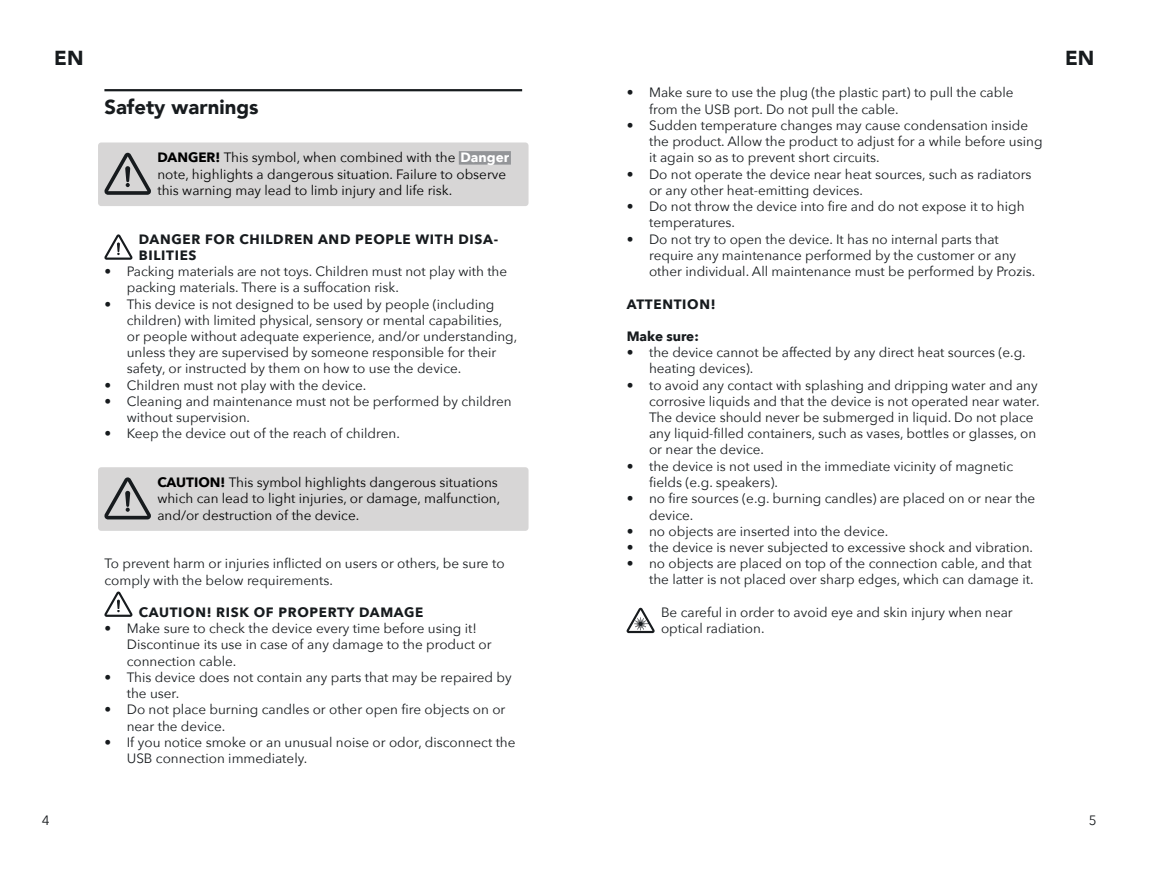
<style>
.page{position:relative;width:1149px;height:893px;background:#fff}
.page>*{position:absolute;margin:0;border:0;box-sizing:border-box;transform-origin:0 0}
.t1{font:900 20.25px "Avenir";color:#171b1e}
.t2{font:13.5px/16.2px "Avenir Next";color:#171b1e}
.t3{font:13.5px/16.2px "Avenir Next";color:#000}
.t4{font:700 13.5px/16.2px "Avenir Next";letter-spacing:.05em;color:#171b1e}
.t5{font:700 13.5px "Avenir Next";color:#171b1e}
.s1{font-weight:700}
.s2{font-weight:700;color:#fff}
</style>
<div class="page">
<hr style="left:104px;top:89px;width:418px;height:2px;background:#171b1e">
<div style="left:98px;top:142px;width:430px;height:64px;background:#d7d6d6;border-radius:3px"></div>
<div style="left:458px;top:151px;width:52px;height:14px;background:#939598"></div>
<div style="left:98px;top:467px;width:430px;height:64px;background:#d7d6d6;border-radius:3px"></div>
<svg style="left:104px;top:234px;width:28px;height:26px"></svg>
<svg style="left:104px;top:153px;width:47px;height:42px"></svg>
<svg style="left:104px;top:477px;width:47px;height:42px"></svg>
<svg style="left:104px;top:591px;width:28px;height:26px"></svg>
<svg style="left:626px;top:608px;width:28px;height:25px"></svg>
<h1 class="t1" style="left:54px;top:41px;width:31px">EN</h1>
<h1 class="t1" style="left:1064px;top:41px;width:31px">EN</h1>
<p class="t2" style="left:649px;top:84px;width:366px;text-indent:-22px">• Make sure to use the plug (the plastic part) to pull the cable from the USB port. Do not pull the cable.</p>
<p class="t2" style="left:649px;top:117px;width:395px;text-indent:-22px">• Sudden temperature changes may cause condensation inside the product. Allow the product to adjust for a while before using it again so as to prevent short circuits.</p>
<p class="t2" style="left:649px;top:165px;width:384px;text-indent:-22px">• Do not operate the device near heat sources, such as radiators or any other heat-emitting devices.</p>
<p class="t2" style="left:649px;top:198px;width:377px;text-indent:-22px">• Do not throw the device into fire and do not expose it to high temperatures.</p>
<p class="t2" style="left:649px;top:230px;width:387px;text-indent:-22px">• Do not try to open the device. It has no internal parts that require any maintenance performed by the customer or any other individual. All maintenance must be performed by Prozis.</p>
<p class="t4" style="left:626px;top:295px;width:90px">ATTENTION!</p>
<p class="t5" style="left:626px;top:325px;width:74px">Make sure:</p>
<p class="t2" style="left:649px;top:344px;width:378px;text-indent:-22px">• the device cannot be affected by any direct heat sources (e.g. heating devices).</p>
<p class="t2" style="left:649px;top:376px;width:392px;text-indent:-22px">• to avoid any contact with splashing and dripping water and any corrosive liquids and that the device is not operated near water.<br>The device should never be submerged in liquid. Do not place any liquid-filled containers, such as vases, bottles or glasses, on or near the device.</p>
<p class="t2" style="left:649px;top:457px;width:365px;text-indent:-22px">• the device is not used in the immediate vicinity of magnetic fields (e.g. speakers).</p>
<p class="t2" style="left:649px;top:490px;width:387px;text-indent:-22px">• no fire sources (e.g. burning candles) are placed on or near the device.</p>
<p class="t2" style="left:626px;top:522px;width:263px">• no objects are inserted into the device.</p>
<p class="t2" style="left:626px;top:539px;width:408px">• the device is never subjected to excessive shock and vibration.</p>
<p class="t2" style="left:626px;top:555px;width:408px;text-align:right">• no objects are placed on top of the connection cable, and that the latter is not placed over sharp edges, which can damage it.</p>
<p class="t2" style="left:660px;top:604px;width:353px">Be careful in order to avoid eye and skin injury when near optical radiation.</p>
<h1 class="t1" style="left:104px;top:89px;width:156px">Safety warnings</h1>
<p class="t3" style="left:157px;top:149px;width:353px"><span class="s1">DANGER!</span> This symbol, when combined with the <span class="s2">Danger </span>note, highlights a dangerous situation. Failure to observe this warning may lead to limb injury and life risk.</p>
<p class="t4" style="left:139px;top:231px;width:361px">DANGER FOR CHILDREN AND PEOPLE WITH DISA-<br>BILITIES</p>
<p class="t2" style="left:127px;top:263px;width:382px;text-indent:-22px">• Packing materials are not toys. Children must not play with the packing materials. There is a suffocation risk.</p>
<p class="t2" style="left:127px;top:295px;width:392px;text-indent:-22px">• This device is not designed to be used by people (including children) with limited physical, sensory or mental capabilities, or people without adequate experience, and/or understanding, unless they are supervised by someone responsible for their safety, or instructed by them on how to use the device.</p>
<p class="t2" style="left:104px;top:376px;width:263px">• Children must not play with the device.</p>
<p class="t2" style="left:127px;top:393px;width:386px;text-indent:-22px">• Cleaning and maintenance must not be performed by children without supervision.</p>
<p class="t2" style="left:104px;top:425px;width:297px">• Keep the device out of the reach of children.</p>
<p class="t3" style="left:157px;top:474px;width:344px"><span class="s1">CAUTION!</span> This symbol highlights dangerous situations which can lead to light injuries, or damage, malfunction, and/or destruction of the device.</p>
<p class="t2" style="left:104px;top:555px;width:401px">To prevent harm or injuries inflicted on users or others, be sure to comply with the below requirements.</p>
<p class="t4" style="left:139px;top:604px;width:286px">CAUTION! RISK OF PROPERTY DAMAGE</p>
<p class="t2" style="left:127px;top:620px;width:366px;text-indent:-22px">• Make sure to check the device every time before using it!<br>Discontinue its use in case of any damage to the product or connection cable.</p>
<p class="t2" style="left:127px;top:669px;width:386px;text-indent:-22px">• This device does not contain any parts that may be repaired by the user.</p>
<p class="t2" style="left:127px;top:701px;width:380px;text-indent:-22px">• Do not place burning candles or other open fire objects on or near the device.</p>
<p class="t2" style="left:127px;top:733px;width:390px;text-indent:-22px">• If you notice smoke or an unusual noise or odor, disconnect the<br>USB connection immediately.</p>
<p class="t2" style="left:42px;top:812px;width:9px">4</p>
<p class="t2" style="left:1088px;top:812px;width:9px">5</p>
</div>
